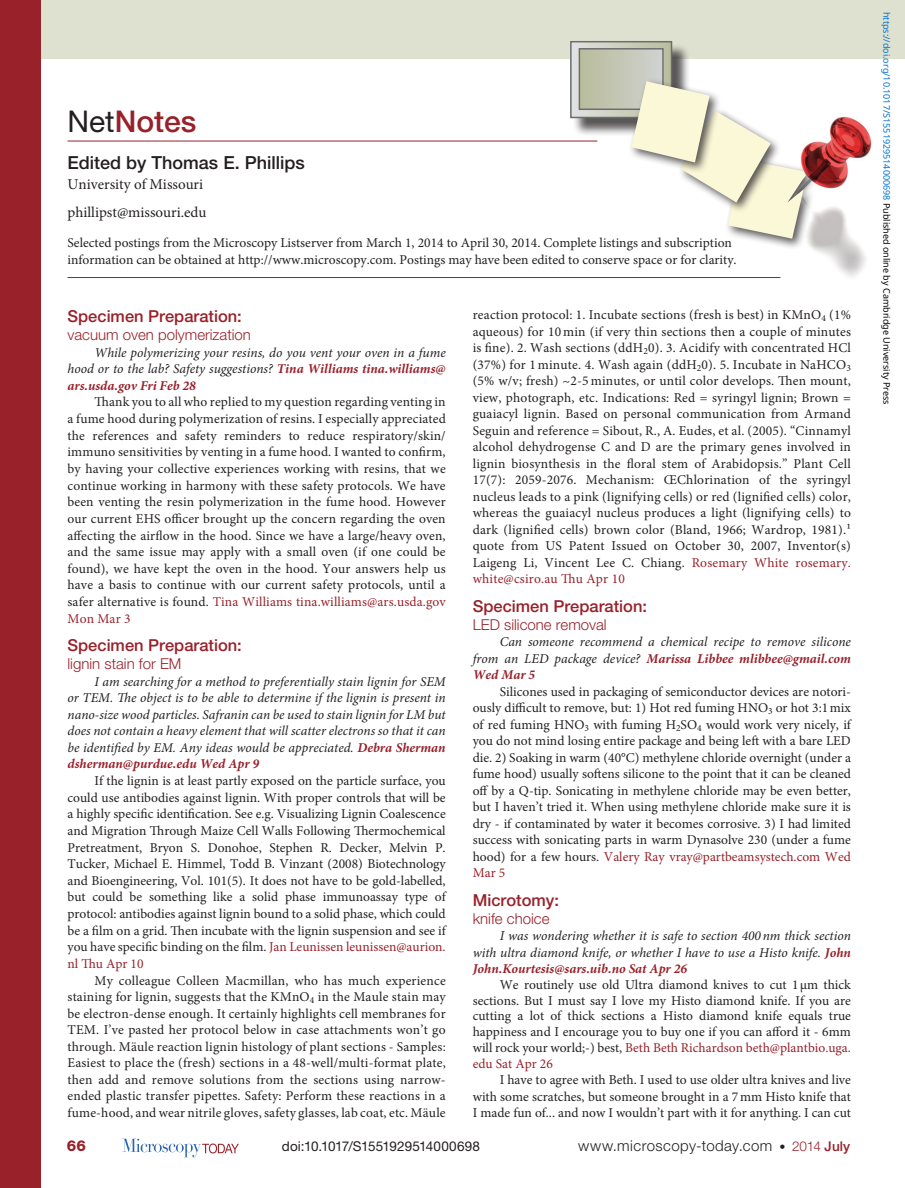
<style>
.page{position:relative;width:905px;height:1188px;background:#fff}
.page>*{position:absolute;margin:0;border:0;box-sizing:border-box;transform-origin:0 0}
.pAtl{font:500 30px "Helvetica Neue LT Std";color:#98212a}
.pAu{font:500 18px "Helvetica Neue LT Std";color:#231f20}
.pSec1ttl{font:500 16.5px "Helvetica Neue LT Std";color:#98212a}
.pFirstpara{font:300 15px "Helvetica Neue LT Std";color:#98212a}
.t1{font:300 15px "Helvetica Neue LT Std";letter-spacing:.03em;color:#231f20}
.pCorresp{font:15px "Minion Pro";color:#231f20}
.pAffiliation{font:15px "Minion Pro";color:#231f20}
.t2{font:800 15px "Helvetica Neue LT Std";color:#98212a}
.pPara{font:13.5px/16.5px "Minion Pro";color:#231f20;text-align:justify}
.pPara-2{font:italic 13.5px/16.5px "Minion Pro";color:#231f20;text-align:justify}
.pNote{font:13.5px/16.5px "Minion Pro";color:#231f20}
.t3{font:13.5px "Helvetica Neue LT Std";letter-spacing:.005em;color:#231f20}
.t4{font:9px "Noto Sans";color:#0172cf}
.s1{font-weight:400;color:#231f20}
.s2{font-weight:700;color:#98212a}
.s3{color:#98212a}
.s4{font-size:12px}
.s5{font-size:13.5px;color:#98212a}
.s6{font-weight:500;font-size:13.5px;color:#98212a}
.s7{color:#000}
</style>
<div class="page">
<svg style="left:122px;top:1139px;width:117px;height:18px"></svg>
<div style="left:0;top:0;width:904px;height:58px;background:#dfe1d0"></div>
<div style="left:0;top:0;width:41px;height:1188px;background:#98212a"></div>
<img style="left:780px;top:116px;width:92px;height:162px">
<div style="left:724px;top:155px;width:93px;height:95px;background:#231f20;opacity:.75"></div>
<div style="left:572px;top:43px;width:119px;height:94px;background:#231f20;opacity:.75"></div>
<svg style="left:572px;top:43px;width:98px;height:73px"></svg>
<div style="left:570px;top:41px;width:102px;height:77px;border:1px solid #6c6d70"></div>
<div style="left:579px;top:49px;width:84px;height:60px;background:linear-gradient(to right,#b8bd9b,#d0d1d1)"></div>
<div style="left:578px;top:48px;width:85px;height:62px;border:1px solid #6c6d70"></div>
<div style="left:628px;top:78px;width:93px;height:96px;background:#231f20;opacity:.75"></div>
<svg style="left:631px;top:81px;width:174px;height:158px"></svg>
<hr style="left:68px;top:141px;width:529px;height:1px;background:#98212a">
<hr style="left:68px;top:277px;width:712px;height:1px;background:#98212a">
<p class="pAtl" style="left:68px;top:103px;width:130px"><span class="s1">Net</span>Notes</p>
<p class="pAu" style="left:68px;top:152px;width:239px">Edited by Thomas E. Phillips</p>
<p class="pAffiliation" style="left:68px;top:174px;width:137px">University of Missouri</p>
<p class="pCorresp" style="left:68px;top:202px;width:140px">phillipst@missouri.edu</p>
<p class="pNote" style="left:68px;top:235px;width:670px">Selected postings from the Microscopy Listserver from March 1, 2014 to April 30, 2014. Complete listings and subscription information can be obtained at http://www.microscopy.com. Postings may have been edited to conserve space or for clarity.</p>
<p class="pSec1ttl" style="left:68px;top:306px;width:176px">Specimen Preparation:</p>
<p class="pFirstpara" style="left:68px;top:326px;width:185px">vacuum oven polymerization</p>
<p class="pPara-2" style="left:68px;top:344px;width:380px;text-indent:27px">While polymerizing your resins, do you vent your oven in a fume hood or to the lab? Safety suggestions? <span class="s2">Tina Williams tina.williams@ ars.usda.gov Fri Feb 28</span></p>
<p class="pPara" style="left:68px;top:394px;width:380px;text-indent:27px">Thank you to all who replied to my question regarding venting in a fume hood during polymerization of resins. I especially appreciated the references and safety reminders to reduce respiratory/skin/ immuno sensitivities by venting in a fume hood. I wanted to confirm, by having your collective experiences working with resins, that we continue working in harmony with these safety protocols. We have been venting the resin polymerization in the fume hood. However our current EHS officer brought up the concern regarding the oven affecting the airflow in the hood. Since we have a large/heavy oven, and the same issue may apply with a small oven (if one could be found), we have kept the oven in the hood. Your answers help us have a basis to continue with our current safety protocols, until a safer alternative is found. <span class="s3">Tina Williams tina.williams@ars.usda.gov Mon Mar 3</span></p>
<p class="pSec1ttl" style="left:68px;top:636px;width:176px">Specimen Preparation:</p>
<p class="pFirstpara" style="left:68px;top:655px;width:115px">lignin stain for EM</p>
<p class="pPara-2" style="left:68px;top:673px;width:379px;text-indent:27px">I am searching for a method to preferentially stain lignin for SEM or TEM. The object is to be able to determine if the lignin is present in nano-size wood particles. Safranin can be used to stain lignin for LM but does not contain a heavy element that will scatter electrons so that it can be identified by EM. Any ideas would be appreciated. <span class="s2">Debra Sherman dsherman@purdue.edu Wed Apr 9</span></p>
<p class="pPara" style="left:68px;top:772px;width:380px;text-indent:27px">If the lignin is at least partly exposed on the particle surface, you could use antibodies against lignin. With proper controls that will be a highly specific identification. See e.g. Visualizing Lignin Coalescence and Migration Through Maize Cell Walls Following Thermochemical Pretreatment, Bryon S. Donohoe, Stephen R. Decker, Melvin P.<br>Tucker, Michael E. Himmel, Todd B. Vinzant (2008) Biotechnology and Bioengineering, Vol. 101(5). It does not have to be gold-labelled, but could be something like a solid phase immunoassay type of protocol: antibodies against lignin bound to a solid phase, which could be a film on a grid. Then incubate with the lignin suspension and see if you have specific binding on the film. <span class="s3">Jan Leunissen leunissen@aurion. nl Thu Apr 10</span></p>
<p class="pPara" style="left:68px;top:972px;width:380px;text-indent:27px">My colleague Colleen Macmillan, who has much experience staining for lignin, suggests that the KMnO<sub>4</sub> in the Maule stain may be electron-dense enough. It certainly highlights cell membranes for TEM. I’ve pasted her protocol below in case attachments won’t go through. Mäule reaction lignin histology of plant sections - Samples:<br>Easiest to place the (fresh) sections in a 48-well/multi-format plate, then add and remove solutions from the sections using narrow&shy;ended plastic transfer pipettes. Safety: Perform these reactions in a fume-hood, and wear nitrile gloves, safety glasses, lab coat, etc. Mäule</p>
<p class="pPara" style="left:472px;top:307px;width:380px">reaction protocol: 1. Incubate sections (fresh is best) in KMnO<sub>4</sub> (1% aqueous) for 10 min (if very thin sections then a couple of minutes is fine). 2. Wash sections (ddH<sub>2</sub>0). 3. Acidify with concentrated HCl (37%) for 1 minute. 4. Wash again (ddH<sub>2</sub>0). 5. Incubate in NaHCO<sub>3 </sub>(5% w/v; fresh) ~2-5 minutes, or until color develops. Then mount, view, photograph, etc. Indications: Red = syringyl lignin; Brown = guaiacyl lignin. Based on personal communication from Armand Seguin and reference = Sibout, R., A. Eudes, et al. (2005). “Cinnamyl alcohol dehydrogense C and D are the primary genes involved in lignin biosynthesis in the floral stem of Arabidopsis.” Plant Cell 17(7): 2059-2076. Mechanism: ŒChlorination of the syringyl nucleus leads to a pink (lignifying cells) or red (lignified cells) color, whereas the guaiacyl nucleus produces a light (lignifying cells) to dark (lignified cells) brown color (Bland, 1966; Wardrop, 1981).¹ quote from US Patent Issued on October 30, 2007, Inventor(s)<br>Laigeng Li, Vincent Lee C. Chiang. <span class="s3">Rosemary White rosemary. white@csiro.au Thu Apr 10</span></p>
<p class="pSec1ttl" style="left:472px;top:596px;width:176px">Specimen Preparation:</p>
<p class="pFirstpara" style="left:472px;top:615px;width:135px">LED silicone removal</p>
<p class="pPara-2" style="left:472px;top:634px;width:380px;text-indent:27px">Can someone recommend a chemical recipe to remove silicone from an LED package device? <span class="s2">Marissa Libbee mlibbee@gmail.com Wed Mar 5</span></p>
<p class="pPara" style="left:472px;top:683px;width:380px;text-indent:27px">Silicones used in packaging of semiconductor devices are notori&shy;ously difficult to remove, but: 1) Hot red fuming HNO<sub>3</sub> or hot 3:1mix of red fuming HNO<sub>3</sub> with fuming H<sub>2</sub>SO<sub>4</sub> would work very nicely, if you do not mind losing entire package and being left with a bare LED die. 2) Soaking in warm (40°C) methylene chloride overnight (under a fume hood) usually softens silicone to the point that it can be cleaned off by a Q-tip. Sonicating in methylene chloride may be even better, but I haven’t tried it. When using methylene chloride make sure it is dry - if contaminated by water it becomes corrosive. 3) I had limited success with sonicating parts in warm Dynasolve 230 (under a fume hood) for a few hours. <span class="s3">Valery Ray vray@partbeamsystech.com Wed Mar 5</span></p>
<p class="pSec1ttl" style="left:472px;top:890px;width:88px">Microtomy:</p>
<p class="pFirstpara" style="left:472px;top:909px;width:78px">knife choice</p>
<p class="pPara-2" style="left:472px;top:928px;width:380px;text-indent:27px">I was wondering whether it is safe to section 400nm thick section with ultra diamond knife, or whether I have to use a Histo knife. <span class="s2">John John.Kourtesis@sars.uib.no Sat Apr 26</span></p>
<p class="pPara" style="left:472px;top:977px;width:380px;line-height:15.8px;text-indent:27px">We routinely use old Ultra diamond knives to cut 1µm thick sections. But I must say I love my Histo diamond knife. If you are cutting a lot of thick sections a Histo diamond knife equals true happiness and I encourage you to buy one if you can afford it - 6mm will rock your world;-) best, <span class="s3">Beth Beth Richardson beth@plantbio.uga. edu Sat Apr 26</span></p>
<p class="pPara" style="left:472px;top:1072px;width:380px;text-indent:27px">I have to agree with Beth. I used to use older ultra knives and live with some scratches, but someone brought in a 7mm Histo knife that I made fun of... and now I wouldn’t part with it for anything. I can cut</p>
<p class="t2" style="left:67px;top:1137px;width:21px">66</p>
<p class="t3" style="left:282px;top:1138px;width:200px">doi:10.1017/S1551929514000698</p>
<p class="t1" style="left:578px;top:1136px;width:273px">www.microscopy-today.com <span class="s4">•</span> <span class="s5">2014</span> <span class="s6">July</span></p>
<p class="t4" style="left:893px;top:12px;width:394px;rotate:90deg">https://doi.org/10.1017/S1551929514000698 <span class="s7">Published online by Cambridge University Press</span></p>
</div>
